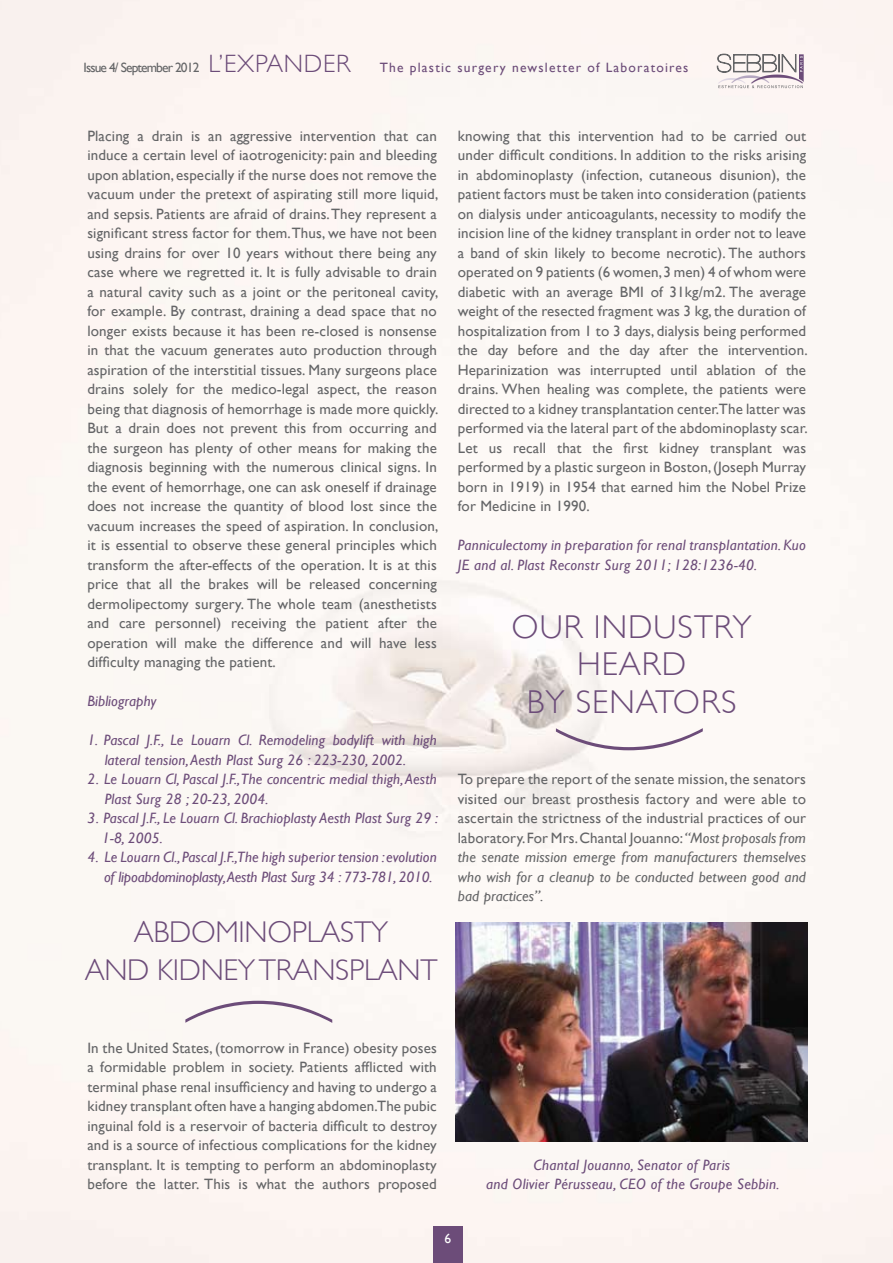
<style>
.page{position:relative;width:893px;height:1263px;background:#fbf7f4}
.page>*{position:absolute;margin:0;border:0;box-sizing:border-box;transform-origin:0 0}
.t1{font:200 161.85px "Helvetica Neue";color:#6c4c79}
.t2{font:300 33px/37.5px "Gill Sans";letter-spacing:.03em;color:#6c4c79;text-align:center}
.t3{font:300 30px "Gill Sans";letter-spacing:-.01em;color:#6c4c79}
.t4{font:15px/19.5px "Gill Sans";letter-spacing:.01em;color:#646567;text-align:justify}
.t5{font:italic 15px/19.5px "Gill Sans";letter-spacing:.01em;color:#6c4c79}
.t6{font:italic 15px/19.5px "Gill Sans";letter-spacing:-.01em;color:#6c4c79;text-align:right}
.t7{font:13.5px "Gill Sans";letter-spacing:.09em;color:#6c4c79}
.t8{font:13.5px "Gill Sans";letter-spacing:-.065em;color:#646567}
.t9{font:13.5px "Gill Sans";color:#fff}
.s1{font-weight:300;font-size:25.05px}
.s2{font-style:italic}
</style>
<div class="page">
<div style="left:433px;top:1226px;width:29px;height:37px;background:#6c4c79"></div>
<img style="left:455px;top:922px;width:352px;height:220px">
<svg style="left:717px;top:54px;width:87px;height:34px"></svg>
<div style="left:185px;top:1001px;width:147px;height:22px;background:#fbf7f4"></div>
<p class="t8" style="left:84px;top:59px;width:117px">Issue 4/ September 2012</p>
<p class="t7" style="left:208px;top:60px;width:482px"><span class="s1">L’EXPANDER</span> The plastic surgery newsletter of Laboratoires</p>
<p class="t4" style="left:87px;top:126px;width:352px">Placing a drain is an aggressive intervention that can induce a certain level of iaotrogenicity: pain and bleeding upon ablation, especially if the nurse does not remove the vacuum under the pretext of aspirating still more liquid, and sepsis. Patients are afraid of drains. They represent a significant stress factor for them.Thus, we have not been using drains for over 10 years without there being any case where we regretted it. It is fully advisable to drain a natural cavity such as a joint or the peritoneal cavity, for example. By contrast, draining a dead space that no longer exists because it has been re-closed is nonsense in that the vacuum generates auto production through aspiration of the interstitial tissues. Many surgeons place drains solely for the medico-legal aspect, the reason being that diagnosis of hemorrhage is made more quickly.<br>But a drain does not prevent this from occurring and the surgeon has plenty of other means for making the diagnosis beginning with the numerous clinical signs. In the event of hemorrhage, one can ask oneself if drainage does not increase the quantity of blood lost since the vacuum increases the speed of aspiration. In conclusion, it is essential to observe these general principles which transform the after-effects of the operation. It is at this price that all the brakes will be released concerning dermolipectomy surgery. The whole team (anesthetists and care personnel) receiving the patient after the operation will make the difference and will have less difficulty managing the patient.</p>
<p class="t5" style="left:87px;top:691px;width:70px">Bibliography</p>
<p class="t5" style="left:105px;top:730px;width:334px;text-indent:-17px">1. Pascal J.F., Le Louarn Cl. Remodeling bodylift with high lateral tension, Aesth Plast Surg 26 : 223-230, 2002.</p>
<p class="t5" style="left:105px;top:769px;width:334px;text-indent:-17px">2. Le Louarn Cl, Pascal J.F.,The concentric medial thigh, Aesth<br>Plast Surg 28 ; 20-23, 2004.</p>
<p class="t5" style="left:102px;top:808px;width:338px;text-indent:-15px">3. Pascal J.F., Le Louarn Cl. Brachioplasty Aesth Plast Surg 29 :<br>1-8, 2005.</p>
<p class="t6" style="left:87px;top:847px;width:351px">4. Le Louarn Cl., Pascal J.F.,The high superior tension : evolution of lipoabdominoplasty, Aesth Plast Surg 34 : 773-781, 2010.</p>
<h3 class="t3" style="left:134px;top:915px;width:256px">ABDOMI NOPLASTY</h3>
<h3 class="t3" style="left:85px;top:953px;width:23px">AND</h3>
<h3 class="t3" style="left:157px;top:953px;width:42px">KIDNE</h3>
<h3 class="t3" style="left:238px;top:953px;width:129px">Y TRANSPLAN</h3>
<h3 class="t3" style="left:420px;top:953px;width:19px">T</h3>
<p class="t4" style="left:458px;top:126px;width:351px">knowing that this intervention had to be carried out under difficult conditions. In addition to the risks arising in abdominoplasty (infection, cutaneous disunion), the patient factors must be taken into consideration (patients on dialysis under anticoagulants, necessity to modify the incision line of the kidney transplant in order not to leave a band of skin likely to become necrotic). The authors operated on 9 patients (6 women, 3 men) 4 of whom were diabetic with an average BMI of 31kg/m2. The average weight of the resected fragment was 3 kg, the duration of hospitalization from 1 to 3 days, dialysis being performed the day before and the day after the intervention.<br>Heparinization was interrupted until ablation of the drains. When healing was complete, the patients were directed to a kidney transplantation center.The latter was performed via the lateral part of the abdominoplasty scar.<br>Let us recall that the first kidney transplant was performed by a plastic surgeon in Boston, (Joseph Murray born in 1919) in 1954 that earned him the Nobel Prize for Medicine in 1990.</p>
<p class="t5" style="left:458px;top:535px;width:350px">Panniculectomy in preparation for renal transplantation. Kuo<br>JE and al. Plast Reconstr Surg 2011; 128:1236-40.</p>
<h2 class="t2" style="left:512px;top:608px;width:162px">OUR INDUST</h2>
<h2 class="t2" style="left:714px;top:608px;width:34px">RY</h2>
<h2 class="t2" style="left:527px;top:646px;width:207px">H EARD<br>BY SENATO RS</h2>
<h1 class="t1" style="left:524px;top:761px;width:37px;rotate:-90deg">(</h1>
<p class="t4" style="left:458px;top:769px;width:350px">To prepare the report of the senate mission, the senators visited our breast prosthesis factory and were able to ascertain the strictness of the industrial practices of our laboratory. For Mrs. Chantal Jouanno: <span class="s2">“Most proposals from the senate mission emerge from manufacturers themselves who wish for a cleanup to be conducted between good and bad practices”.</span></p>
<p class="t4" style="left:87px;top:1038px;width:351px">In the United States, (tomorrow in France) obesity poses a formidable problem in society. Patients afflicted with terminal phase renal insufficiency and having to undergo a kidney transplant often have a hanging abdomen.The pubic inguinal fold is a reservoir of bacteria difficult to destroy and is a source of infectious complications for the kidney transplant. It is tempting to perform an abdominoplasty before the latter. This is what the authors proposed</p>
<p class="t5" style="left:486px;top:1155px;width:295px;text-align:center">Chantal Jouanno, Senator of Paris<br>and Olivier Pérusseau, CEO of the Groupe Sebbin.</p>
<p class="t9" style="left:444px;top:1230px;width:8px">6</p>
</div>
